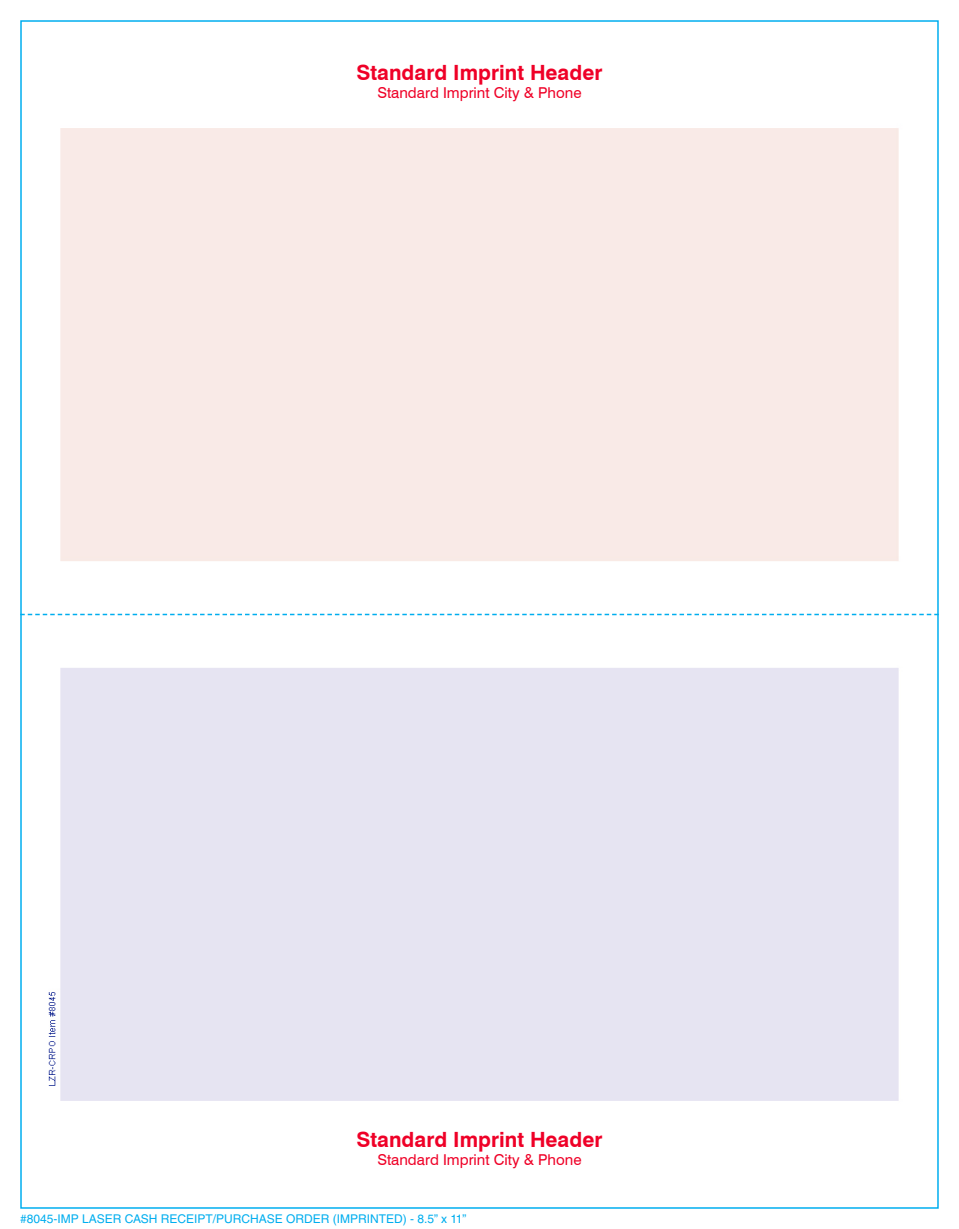
<style>
.page{position:relative;width:959px;height:1229px;background:#fff}
.page>*{position:absolute;margin:0;border:0;box-sizing:border-box;transform-origin:0 0}
.t1{font:700 21px "Swiss 721 BT";color:#ef0027}
.t2{font:15px "Swiss 721 BT";color:#ef0027}
.t3{font:12px "Helvetica LT Std";color:#00aeef}
</style>
<div class="page">
<img style="left:23px;top:128px;width:912px;height:973px">
<svg style="left:23px;top:614px;width:912px;height:1px"></svg>
<p class="t1" style="left:356px;top:58px;width:247px">Standard Imprint Header</p>
<p class="t2" style="left:377px;top:82px;width:206px">Standard Imprint City &amp; Phone</p>
<p class="t1" style="left:356px;top:1124px;width:247px">Standard Imprint Header</p>
<p class="t2" style="left:377px;top:1149px;width:206px">Standard Imprint City &amp; Phone</p>
<p class="t3" style="left:20px;top:1212px;width:447px">#8045-IMP LASER CASH RECEIPT/PURCHASE ORDER (IMPRINTED) - 8.5” x 11”</p>
</div>
